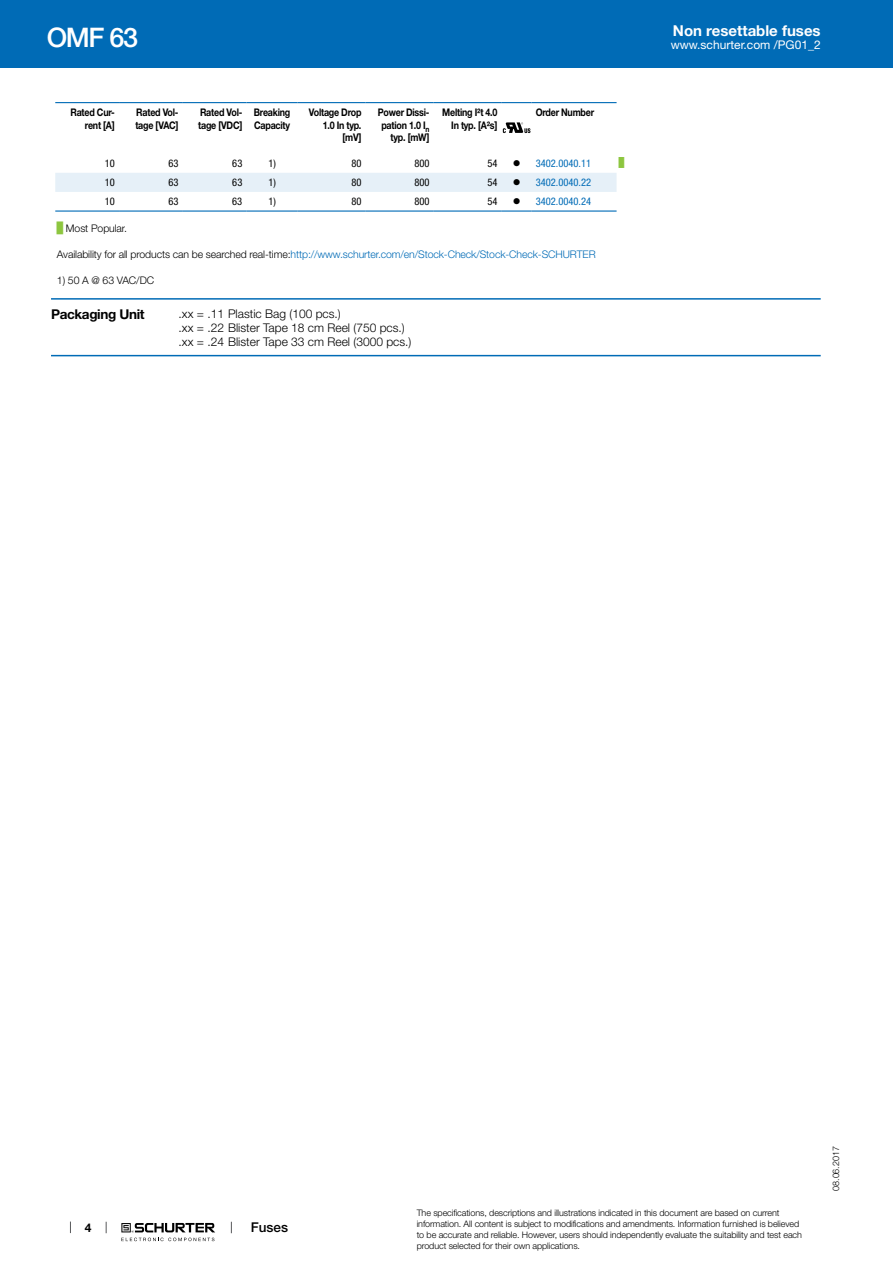
<style>
.page{position:relative;width:893px;height:1263px;background:#fff}
.page>*{position:absolute;margin:0;border:0;box-sizing:border-box;transform-origin:0 0}
.t1{font:500 27px "Helvetica Neue LT";color:#fff}
.t2{font:700 15px "Helvetica Neue LT";color:#fff}
.t3{font:700 13.5px "Helvetica Neue LT";letter-spacing:-.025em;color:#000}
.t4{font:500 13.5px "Helvetica Neue LT";color:#000}
.t5{font:300 12px/14.4px "Helvetica Neue LT";color:#000}
.t6{font:12px "Helvetica Neue LT";color:#fff}
.t7{font:700 12px "Helvetica Neue LT";color:#000}
.t8{font:700 10.5px/12.6px "Helvetica Neue LT";letter-spacing:-.025em;color:#000;text-align:right;scale:.85 1}
.t9{font:300 10.5px "Helvetica Neue LT";letter-spacing:-.01em;color:#006bb6}
.t10{font:condensed 10.5px "Helvetica Neue LT";color:#000}
.t11{font:condensed 10.5px "Helvetica Neue LT";color:#006bb6}
.t12{font:300 10.5px "Helvetica Neue LT";letter-spacing:-.01em;color:#000}
.t13{font:300 9px/10.8px "Helvetica Neue LT";letter-spacing:-.01em;color:#000}
.t14{font:9px "Arial Unicode MS";color:#8dc63f}
.s1{color:#000}
.s2{font-family:"Arial Unicode MS";font-weight:400;color:#8dc63f}
</style>
<div class="page">
<svg style="left:70px;top:1221px;width:1px;height:12px"></svg>
<svg style="left:121px;top:1223px;width:94px;height:18px"></svg>
<div style="left:0;top:0;width:893px;height:68px;background:#006bb6"></div>
<div style="left:55px;top:173px;width:562px;height:19px;background:#e6f0f8"></div>
<hr style="left:55px;top:210px;width:64px;height:2px;background:#006bb6">
<hr style="left:119px;top:210px;width:64px;height:2px;background:#006bb6">
<hr style="left:183px;top:210px;width:64px;height:2px;background:#006bb6">
<hr style="left:247px;top:210px;width:51px;height:2px;background:#006bb6">
<hr style="left:298px;top:210px;width:68px;height:2px;background:#006bb6">
<hr style="left:366px;top:210px;width:68px;height:2px;background:#006bb6">
<hr style="left:434px;top:210px;width:68px;height:2px;background:#006bb6">
<hr style="left:502px;top:210px;width:29px;height:2px;background:#006bb6">
<hr style="left:531px;top:210px;width:86px;height:2px;background:#006bb6">
<svg style="left:55px;top:102px;width:562px;height:32px"></svg>
<hr style="left:51px;top:298px;width:770px;height:2px;background:#006bb6">
<hr style="left:51px;top:355px;width:770px;height:1px;background:#006bb6">
<h1 class="t1" style="left:47px;top:21px;width:93px">OMF 63</h1>
<p class="t8" style="left:71px;top:106px;width:54px">Rated Cur&shy;rent [A]</p>
<p class="t8" style="left:135px;top:106px;width:52px;text-align:left">Rated Vol&shy;tage [VAC]</p>
<p class="t8" style="left:198px;top:106px;width:53px;text-align:left">Rated Vol&shy;tage [VDC]</p>
<p class="t8" style="left:254px;top:106px;width:44px;text-align:left">Breaking<br>Capacity</p>
<p class="t8" style="left:309px;top:106px;width:63px">Voltage Drop<br>1.0 In typ. [mV]</p>
<p class="t8" style="left:378px;top:106px;width:62px">Power Dissi&shy;pation 1.0 I<sub>n </sub>typ. [mW]</p>
<p class="t8" style="left:442px;top:106px;width:66px">Melting I²t 4.0<br>In typ. [A²s]</p>
<p class="t8" style="left:536px;top:106px;width:70px">Order Number</p>
<p class="t10" style="left:105px;top:157px;width:12px">10</p>
<p class="t10" style="left:169px;top:157px;width:12px">63</p>
<p class="t10" style="left:232px;top:157px;width:12px">63</p>
<p class="t10" style="left:268px;top:157px;width:9px">1)</p>
<p class="t10" style="left:351px;top:157px;width:12px">80</p>
<p class="t10" style="left:414px;top:157px;width:17px">800</p>
<p class="t10" style="left:487px;top:157px;width:12px">54</p>
<p class="t11" style="left:513px;top:157px;width:80px"><span class="s1">●</span> 3402.0040.11</p>
<p class="t14" style="left:619px;top:157px;width:7px">█</p>
<p class="t10" style="left:105px;top:176px;width:12px">10</p>
<p class="t10" style="left:169px;top:176px;width:12px">63</p>
<p class="t10" style="left:232px;top:176px;width:12px">63</p>
<p class="t10" style="left:268px;top:176px;width:9px">1)</p>
<p class="t10" style="left:351px;top:176px;width:12px">80</p>
<p class="t10" style="left:414px;top:176px;width:17px">800</p>
<p class="t10" style="left:487px;top:176px;width:12px">54</p>
<p class="t11" style="left:513px;top:176px;width:80px"><span class="s1">●</span> 3402.0040.22</p>
<p class="t10" style="left:105px;top:195px;width:12px">10</p>
<p class="t10" style="left:168px;top:195px;width:12px">63</p>
<p class="t10" style="left:232px;top:195px;width:12px">63</p>
<p class="t10" style="left:268px;top:195px;width:9px">1)</p>
<p class="t10" style="left:351px;top:195px;width:12px">80</p>
<p class="t10" style="left:414px;top:195px;width:17px">800</p>
<p class="t10" style="left:487px;top:195px;width:12px">54</p>
<p class="t11" style="left:513px;top:195px;width:80px"><span class="s1">●</span> 3402.0040.24</p>
<p class="t12" style="left:57px;top:222px;width:72px"><span class="s2">█</span> Most Popular.</p>
<p class="t9" style="left:57px;top:248px;width:540px"><span class="s1">Availability for all products can be searched real-time:</span>http://www.schurter.com/en/Stock-Check/Stock-Check-SCHURTER</p>
<p class="t12" style="left:57px;top:274px;width:99px">1) 50 A @ 63 VAC/DC</p>
<h3 class="t3" style="left:51px;top:305px;width:95px">Packaging Unit</h3>
<h3 class="t5" style="left:179px;top:306px;width:234px">.xx = .11 Plastic Bag (100 pcs.)<br>.xx = .22 Blister Tape 18 cm Reel (750 pcs.) .xx = .24 Blister Tape 33 cm Reel (3000 pcs.)</h3>
<h2 class="t2" style="left:673px;top:21px;width:149px">Non resettable fuses</h2>
<h3 class="t6" style="left:671px;top:38px;width:151px">www.schurter.com /PG01_2</h3>
<h3 class="t7" style="left:85px;top:1220px;width:8px">4</h3>
<h3 class="t4" style="left:251px;top:1219px;width:39px">Fuses</h3>
<p class="t13" style="left:417px;top:1207px;width:387px">The specifications, descriptions and illustrations indicated in this document are based on current information. All content is subject to modifications and amendments. Information furnished is believed to be accurate and reliable. However, users should independently evaluate the suitability and test each product selected for their own applications.</p>
<p class="t13" style="left:830px;top:1191px;width:46px;rotate:-90deg">08.06.2017</p>
</div>
